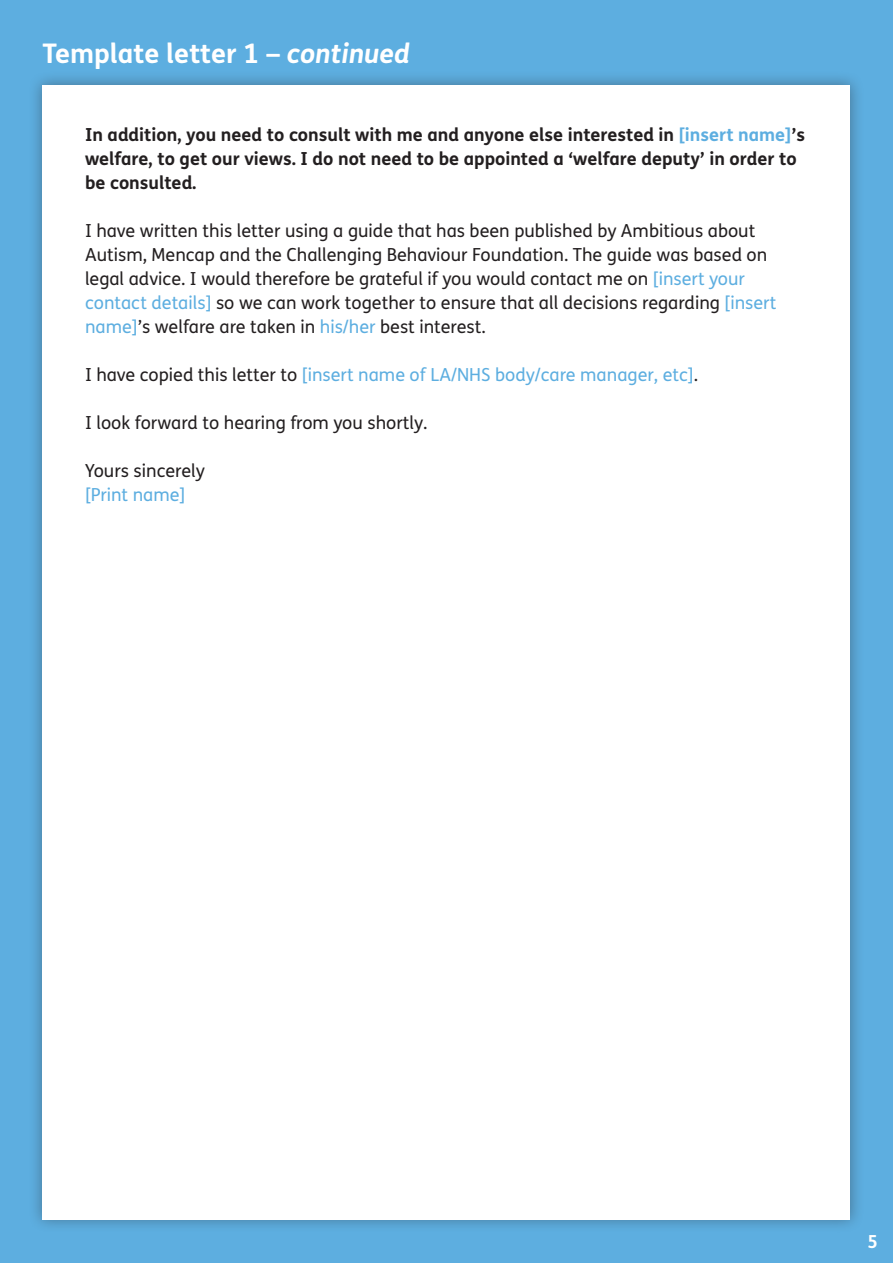
<style>
.page{position:relative;width:893px;height:1263px;background:#5daee0}
.page>*{position:absolute;margin:0;border:0;box-sizing:border-box;transform-origin:0 0}
.t1{font:700 27px "FS Mencap";color:#fff}
.t2{font:18px/24px "FS Mencap";color:#231f20}
.t3{font:700 18px/24px "FS Mencap";color:#231f20}
.t4{font:18px "FS Mencap";color:#5daee0}
.t5{font:700 18px "FS Mencap";color:#fff}
.s1{font-style:italic}
.s2{color:#5daee0}
.s3{color:#231f20}
</style>
<div class="page">
<div style="left:28px;top:71px;width:837px;height:1162px;background:#231f20;opacity:.4"></div>
<div style="left:43px;top:85px;width:807px;height:1134px;background:#fff"></div>
<p class="t1" style="left:43px;top:36px;width:369px">Template letter 1 – <span class="s1">continued</span></p>
<p class="t3" style="left:85px;top:123px;width:721px">In addition, you need to consult with me and anyone else interested in <span class="s2">[insert name]</span>’s welfare, to get our views. I do not need to be appointed a ‘welfare deputy’ in order to be consulted.</p>
<p class="t2" style="left:85px;top:219px;width:693px">I have written this letter using a guide that has been published by Ambitious about Autism, Mencap and the Challenging Behaviour Foundation. The guide was based on legal advice. I would therefore be grateful if you would contact me on <span class="s2">[insert your contact details]</span> so we can work together to ensure that all decisions regarding <span class="s2">[insert name]</span>’s welfare are taken in <span class="s2">his/her</span> best interest.</p>
<p class="t4" style="left:85px;top:364px;width:615px"><span class="s3">I have copied this letter to</span> [insert name of LA/NHS body/care manager, etc]<span class="s3">.</span></p>
<p class="t2" style="left:85px;top:411px;width:344px">I look forward to hearing from you shortly.</p>
<p class="t2" style="left:85px;top:459px;width:121px">Yours sincerely</p>
<p class="t4" style="left:85px;top:484px;width:102px">[Print name]</p>
<p class="t5" style="left:867px;top:1230px;width:12px">5</p>
</div>
